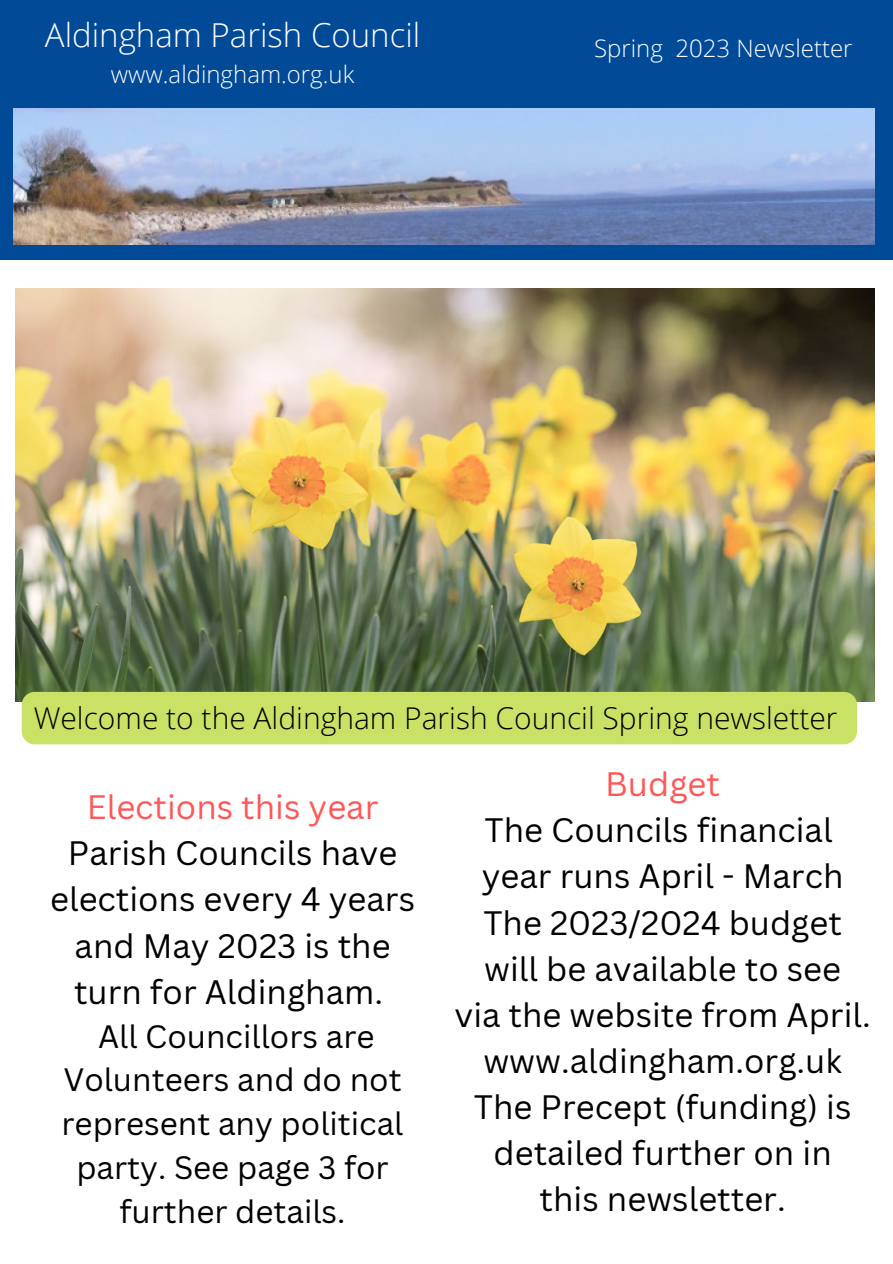
<style>
.page{position:relative;width:893px;height:1264px;background:#fff}
.page>*{position:absolute;margin:0;border:0;box-sizing:border-box;transform-origin:0 0}
.t1{font:33px/46px "Canva Sans";color:#000;text-align:center}
.t2{font:33px "Canva Sans";color:#ff5757}
.t3{font:300 33px "Open Sans";color:#fdfdfd}
.t4{font:31.5px/43.8px "Canva Sans";color:#000;text-align:center}
.t5{font:300 30px "Open Sans";color:#000}
.t6{font:300 24px "Open Sans";color:#fdfdfd}
</style>
<div class="page">
<div style="left:0;top:0;width:892px;height:260px;background:#004a98"></div>
<img style="left:14px;top:108px;width:860px;height:136px">
<img style="left:16px;top:289px;width:858px;height:412px">
<div style="left:22px;top:692px;width:834px;height:52px;background:#c9e265;border-radius:13px"></div>
<p class="t3" style="left:45px;top:11px;width:377px">Aldingham Parish Council</p>
<p class="t6" style="left:111px;top:57px;width:245px">www.aldingham.org.uk</p>
<p class="t6" style="left:594px;top:31px;width:260px">Spring 2023 Newsletter</p>
<p class="t5" style="left:34px;top:697px;width:805px">Welcome to the Aldingham Parish Council Spring newsletter</p>
<p class="t2" style="left:87px;top:784px;width:293px">Elections this year</p>
<p class="t1" style="left:50px;top:829px;width:366px">Parish Councils have elections every 4 years and May 2023 is the turn for Aldingham.</p>
<p class="t4" style="left:61px;top:1013px;width:343px">All Councillors are<br>Volunteers and do not represent any political party. See page 3 for further details.</p>
<p class="t2" style="left:605px;top:761px;width:116px">Budget</p>
<p class="t1" style="left:454px;top:806px;width:418px">The Councils financial year runs April - March<br>The 2023/2024 budget will be available to see<br>via the website from April. www.aldingham.org.uk<br>The Precept (funding) is detailed further on in<br>this newsletter.</p>
</div>
